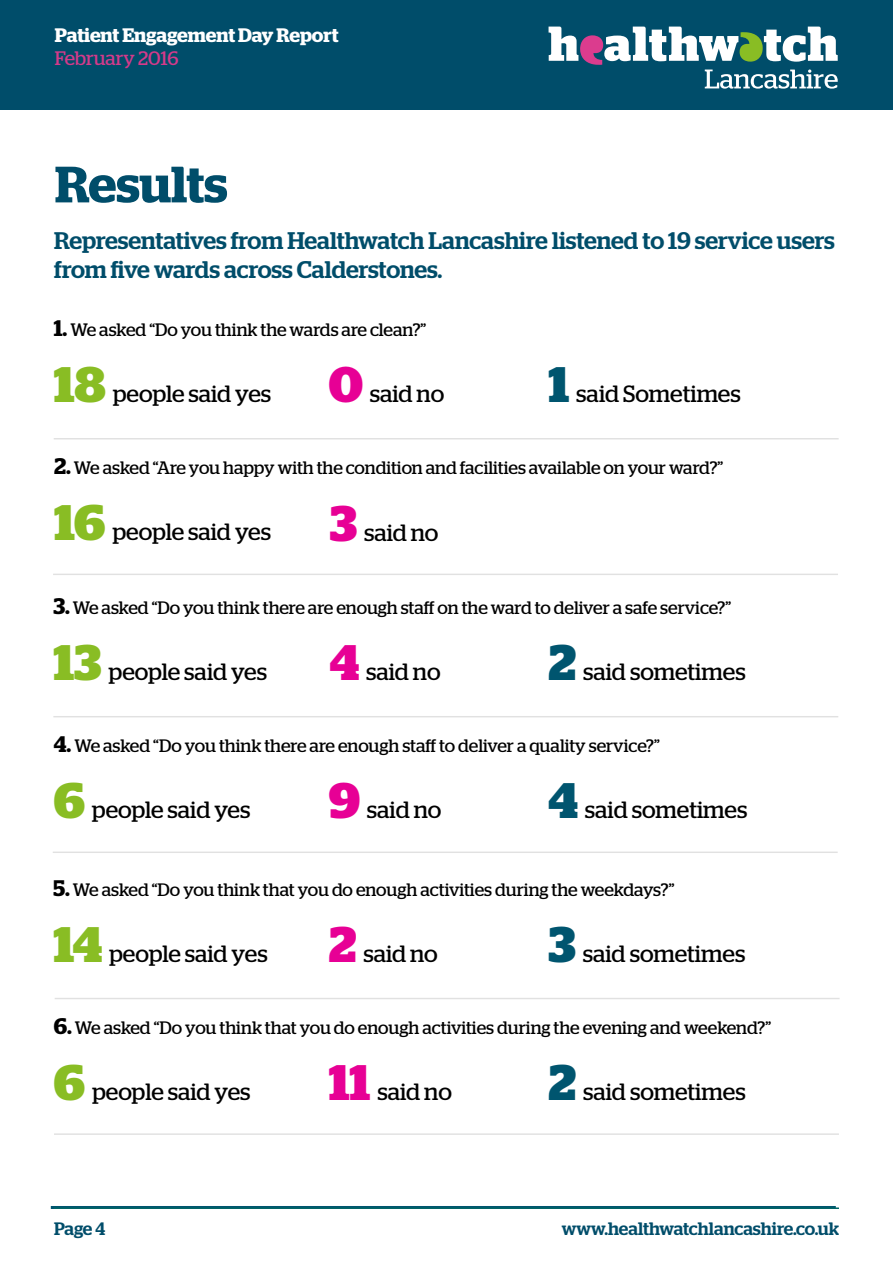
<style>
.page{position:relative;width:893px;height:1263px;background:#fff}
.page>*{position:absolute;margin:0;border:0;box-sizing:border-box;transform-origin:0 0}
.t1{font:600 51px "Stag";letter-spacing:-.005em;color:#004d6a}
.t2{font:500 24px/28.8px "Stag";letter-spacing:-.005em;color:#004d6a}
.t3{font:23.55px "Stag";color:#000}
.t4{font:600 19.5px "Stag";letter-spacing:-.005em;color:#fff}
.t5{font:19.5px "Stag";color:#d43a8a}
.t6{font:18px "Stag";color:#000}
.t7{font:500 18px "Stag";color:#004d6a}
.s1{font-weight:600;font-size:22.5px}
.s2{font-weight:700;font-size:49.8px;color:#89bd24}
.s3{font-weight:700;font-size:49.8px;color:#e70095}
.s4{font-weight:700;font-size:49.8px;color:#00556f}
</style>
<div class="page">
<div style="left:0;top:0;width:893px;height:110px;background:#004d6a"></div>
<svg style="left:549px;top:27px;width:289px;height:62px"></svg>
<hr style="left:51px;top:1206px;width:785px;height:3px;background:#00556f">
<hr style="left:54px;top:1207px;width:785px;height:2px;background:#066">
<hr style="left:54px;top:438px;width:785px;height:1px;background:#000">
<hr style="left:53px;top:574px;width:785px;height:1px;background:#000">
<hr style="left:53px;top:716px;width:785px;height:1px;background:#000">
<hr style="left:53px;top:851px;width:785px;height:2px;background:#000">
<hr style="left:55px;top:998px;width:785px;height:1px;background:#000">
<hr style="left:54px;top:1133px;width:785px;height:2px;background:#000">
<p class="t4" style="left:55px;top:23px;width:285px">Patient Engagement Day Report</p>
<p class="t5" style="left:55px;top:47px;width:125px">February 2016</p>
<h1 class="t1" style="left:55px;top:154px;width:174px">Results</h1>
<h2 class="t2" style="left:54px;top:226px;width:782px">Representatives from Healthwatch Lancashire listened to 19 service users from five wards across Calderstones.</h2>
<p class="t6" style="left:54px;top:319px;width:374px"><span class="s1">1.</span> We asked “Do you think the wards are clean?”</p>
<h3 class="t3" style="left:54px;top:380px;width:392px"><span class="s2">18</span> people said yes <span class="s3">0</span> said no</h3>
<h3 class="t3" style="left:549px;top:380px;width:194px"><span class="s4">1</span> said Sometimes</h3>
<p class="t6" style="left:54px;top:457px;width:671px"><span class="s1">2.</span> We asked “Are you happy with the condition and facilities available on your ward?”</p>
<h3 class="t3" style="left:54px;top:518px;width:386px"><span class="s2">16</span> people said yes <span class="s3">3</span> said no</h3>
<p class="t6" style="left:53px;top:597px;width:679px"><span class="s1">3.</span> We asked “Do you think there are enough staff on the ward to deliver a safe service?”</p>
<h3 class="t3" style="left:53px;top:658px;width:215px"><span class="s2">13</span> people said yes</h3>
<h3 class="t3" style="left:330px;top:658px;width:112px"><span class="s3">4</span> said no</h3>
<h3 class="t3" style="left:549px;top:658px;width:199px"><span class="s4">2</span> said sometimes</h3>
<p class="t6" style="left:54px;top:735px;width:608px"><span class="s1">4.</span> We asked “Do you think there are enough staff to deliver a quality service?”</p>
<h3 class="t3" style="left:54px;top:796px;width:198px"><span class="s2">6</span> people said yes</h3>
<h3 class="t3" style="left:329px;top:796px;width:114px"><span class="s3">9</span> said no</h3>
<h3 class="t3" style="left:549px;top:796px;width:200px"><span class="s4">4</span> said sometimes</h3>
<p class="t6" style="left:54px;top:879px;width:622px"><span class="s1">5.</span> We asked “Do you think that you do enough activities during the weekdays?”</p>
<h3 class="t3" style="left:54px;top:940px;width:386px"><span class="s2">14</span> people said yes <span class="s3">2</span> said no</h3>
<h3 class="t3" style="left:549px;top:940px;width:198px"><span class="s4">3</span> said sometimes</h3>
<p class="t6" style="left:54px;top:1017px;width:719px"><span class="s1">6.</span> We asked “Do you think that you do enough activities during the evening and weekend?”</p>
<h3 class="t3" style="left:54px;top:1078px;width:198px"><span class="s2">6</span> people said yes</h3>
<h3 class="t3" style="left:329px;top:1078px;width:125px"><span class="s3">11</span> said no</h3>
<h3 class="t3" style="left:549px;top:1078px;width:199px"><span class="s4">2</span> said sometimes</h3>
<p class="t7" style="left:54px;top:1218px;width:53px">Page 4</p>
<p class="t7" style="left:562px;top:1218px;width:279px">www.healthwatchlancashire.co.uk</p>
</div>
